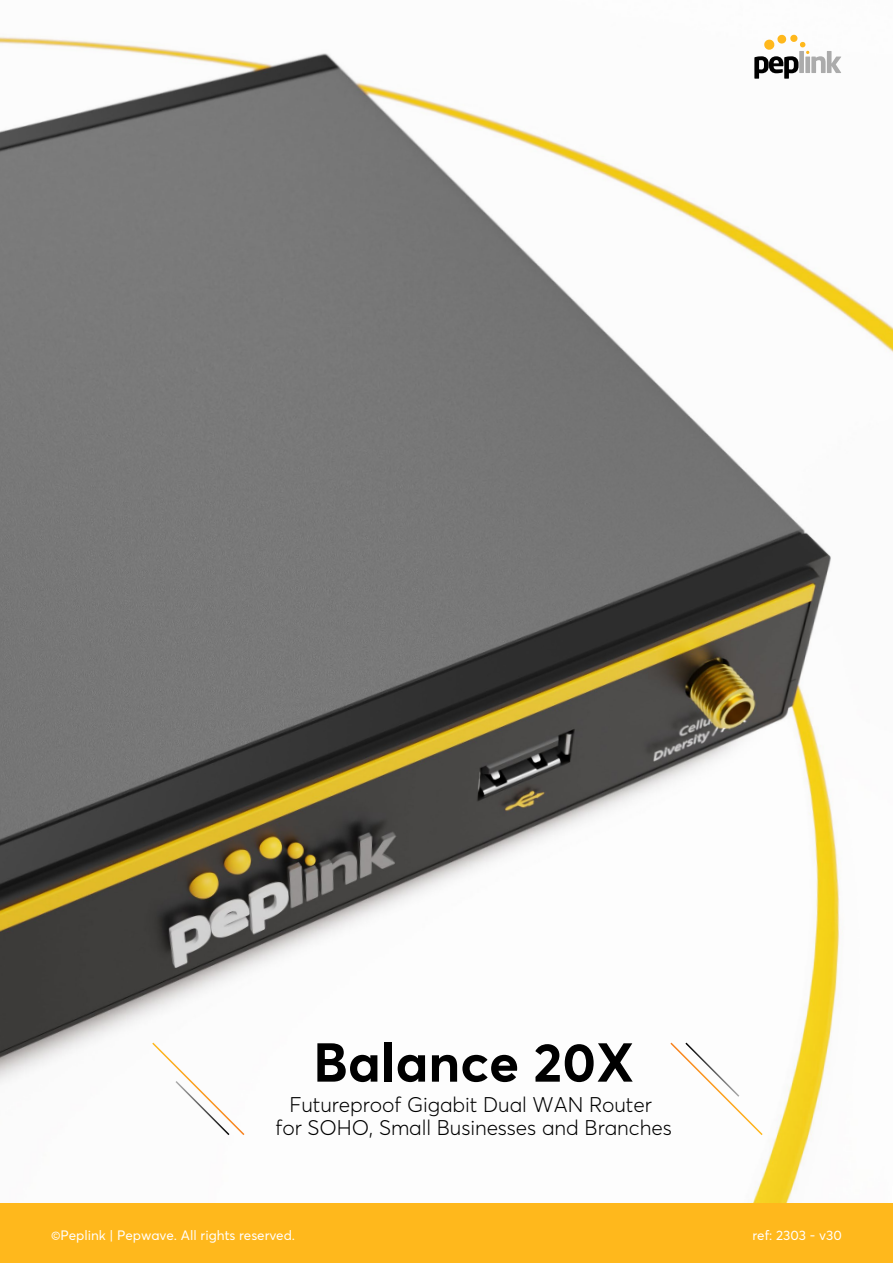
<style>
.page{position:relative;width:893px;height:1263px;background:#fff}
.page>*{position:absolute;margin:0;border:0;box-sizing:border-box;transform-origin:0 0}
.t1{font:700 54px "Averta";color:#000}
.t2{font:300 21px/23px "Averta";letter-spacing:-.005em;color:#000;text-align:center}
.t3{font:13.5px "Averta";color:#fff}
</style>
<div class="page">
<img style="left:0;top:36px;width:893px;height:1167px">
<svg style="left:151px;top:1041px;width:95px;height:96px"></svg>
<svg style="left:669px;top:1041px;width:95px;height:96px"></svg>
<div style="left:0;top:1203px;width:893px;height:60px;background:#ffb81c"></div>
<svg style="left:754px;top:34px;width:87px;height:45px"></svg>
<h1 class="t1" style="left:313px;top:1028px;width:322px">Balance 20X</h1>
<h2 class="t2" style="left:276px;top:1092px;width:398px">Futureproof Gigabit Dual WAN Router<br>for SOHO, Small Businesses and Branches</h2>
<p class="t3" style="left:71px;top:1227px;width:226px">eplink | Pepwave eserved. reserved.</p>
<p class="t3" style="left:101px;top:1225px;width:136px">k. All rights r. All ights</p>
<p class="t3" style="left:752px;top:1227px;width:91px">ref: 2303 - v30</p>
<p class="t3" style="left:51px;top:1227px;width:49px">©©PPeplin</p>
</div>
